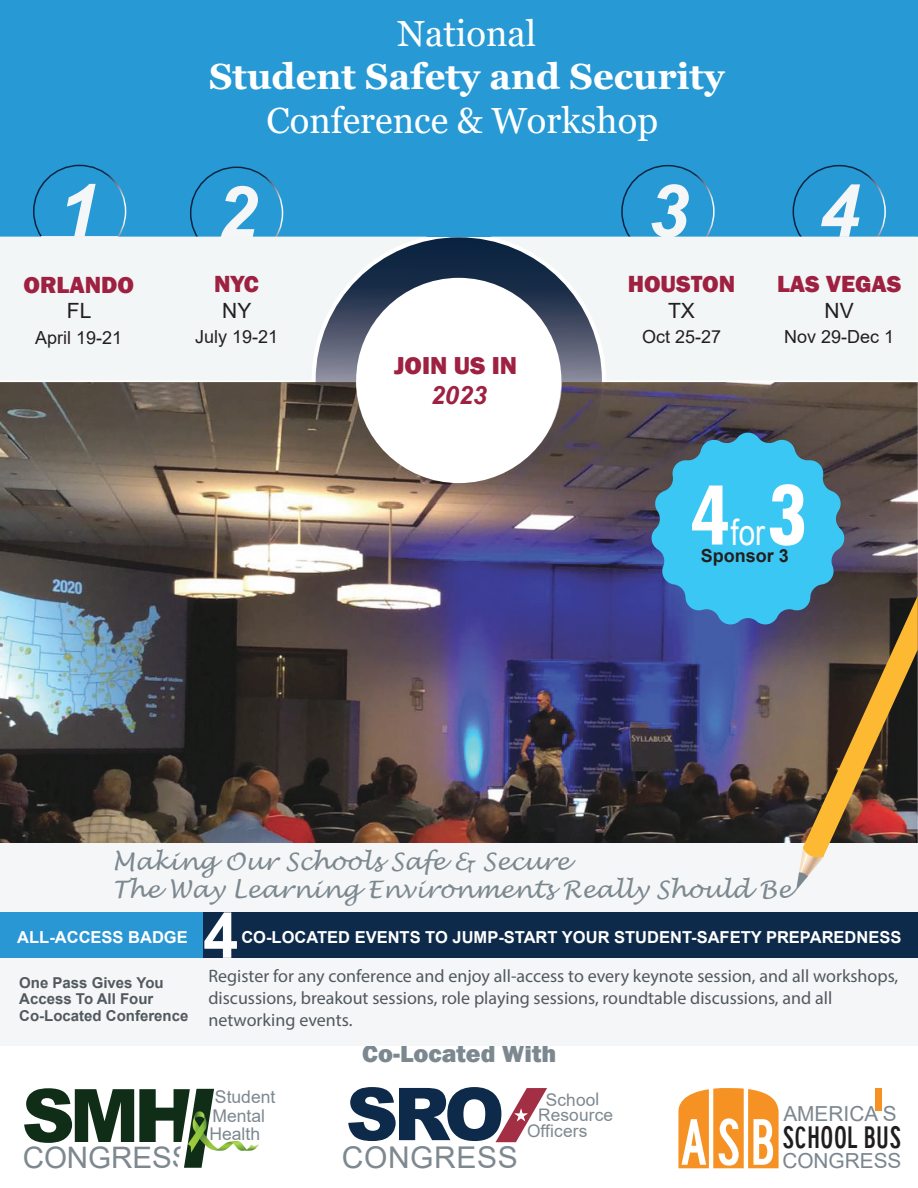
<style>
.page{position:relative;width:918px;height:1188px;background:#fff}
.page>*{position:absolute;margin:0;border:0;box-sizing:border-box;transform-origin:0 0}
.t1{font:700 condensed 96.75px "Tw Cen";color:#fff}
.t2{font:900 73.8px "Arial";color:#102e17}
.t3{font:italic 700 73.35px "Arial";color:#f4f6f7}
.t4{font:900 72.9px "Arial";color:#0e2a4a}
.t5{font:68.1px "Highway Gothic Condensed";color:#fff}
.t6{font:700 63.3px "Arial";color:#fff}
.t7{font:36.3px "Georgia";color:#fff}
.t8{font:700 36.3px "Georgia";color:#fff}
.t9{font:36.15px "Arial Narrow";color:#fff}
.t10{font:32.25px "Highway Gothic Condensed";color:#201d1e;scale:1.04 1}
.t11{font:30px "Arial";letter-spacing:.02em;color:#7d888f}
.t12{font:29.55px "Arial";letter-spacing:-.005em;color:#7d888f}
.t13{font:800 25.2px "Franklin Gothic";color:#7c888f}
.t14{font:800 25.2px "Franklin Gothic";color:#9e2141}
.t15{font:italic 700 25.2px "Arial";color:#9e2141}
.t16{font:italic 24px/28.8px "Lucida Handwriting";color:#7c888f}
.t17{font:800 24px "Franklin Gothic";color:#9e2141}
.t18{font:21px "Arial";color:#231f20}
.t19{font:20.7px "Arial";color:#7d878f}
.t20{font:20.7px "Arial";color:#7c868e}
.t21{font:18px/21.6px "Myriad Pro";color:#52595e}
.t22{font:18px "Arial";color:#231f20}
.t23{font:700 18px "Arial";color:#231f20}
.t24{font:17.55px/18.3px "Arial";color:#7d888f}
.t25{font:17.4px "Arial";letter-spacing:.01em;color:#7d888f}
.t26{font:700 16.5px "Arial";color:#fff}
.t27{font:700 15px/16.5px "Arial";color:#52595e}
</style>
<div class="page">
<div style="left:316px;top:237px;width:286px;height:287px;border:40px solid #fff;border-radius:50%"></div>
<img style="left:0;top:382px;width:918px;height:461px">
<div style="left:0;top:0;width:918px;height:237px;background:#2799d5"></div>
<div style="left:0;top:912px;width:918px;height:46px;background:#0e2a4a"></div>
<div style="left:190px;top:167px;width:93px;height:93px;border:2px solid #fff;border-radius:50%"></div>
<div style="left:33px;top:165px;width:93px;height:93px;border:2px solid #fff;border-radius:50%"></div>
<div style="left:621px;top:165px;width:94px;height:93px;border:2px solid #fff;border-radius:50%"></div>
<div style="left:793px;top:165px;width:93px;height:93px;border:2px solid #fff;border-radius:50%"></div>
<svg style="left:0;top:237px;width:427px;height:143px;fill:#f3f6f6"></svg>
<svg style="left:490px;top:237px;width:427px;height:143px;fill:#f3f6f6"></svg>
<div style="left:0;top:912px;width:203px;height:46px;background:#2997d4"></div>
<div style="left:0;top:843px;width:918px;height:69px;background:#f4f6f7"></div>
<div style="left:0;top:958px;width:918px;height:87px;background:#f4f6f7"></div>
<svg style="left:496px;top:1088px;width:51px;height:54px"></svg>
<svg style="left:184px;top:1089px;width:75px;height:79px"></svg>
<svg style="left:678px;top:1088px;width:101px;height:80px;background:#f7a143"></svg>
<div style="left:876px;top:1088px;width:6px;height:23px;background:#f69223"></div>
<svg style="left:649px;top:431px;width:269px;height:458px;background:#617885"></svg>
<h3 class="t7" style="left:397px;top:11px;width:141px">National</h3>
<h3 class="t8" style="left:209px;top:54px;width:517px">Student Safety and Security</h3>
<h3 class="t7" style="left:267px;top:99px;width:393px">Conference &amp; Workshop</h3>
<h3 class="t3" style="left:58px;top:162px;width:42px">1</h3>
<h3 class="t3" style="left:216px;top:164px;width:42px">2</h3>
<h3 class="t3" style="left:648px;top:162px;width:42px">3</h3>
<h3 class="t3" style="left:819px;top:162px;width:42px">4</h3>
<h3 class="t17" style="left:23px;top:269px;width:112px">ORLANDO</h3>
<p class="t18" style="left:67px;top:296px;width:26px">FL</p>
<p class="t22" style="left:35px;top:325px;width:89px">April 19-21</p>
<h3 class="t17" style="left:214px;top:268px;width:46px">NYC</h3>
<p class="t18" style="left:222px;top:296px;width:31px">NY</p>
<p class="t22" style="left:195px;top:324px;width:85px">July 19-21</p>
<h3 class="t14" style="left:394px;top:349px;width:125px">JOIN US IN</h3>
<h3 class="t15" style="left:431px;top:379px;width:58px">2023</h3>
<h3 class="t17" style="left:628px;top:268px;width:109px">HOUSTON</h3>
<p class="t18" style="left:668px;top:296px;width:28px">TX</p>
<p class="t22" style="left:642px;top:324px;width:81px">Oct 25-27</p>
<h3 class="t17" style="left:777px;top:268px;width:126px">LAS VEGAS</h3>
<p class="t18" style="left:825px;top:296px;width:31px">NV</p>
<p class="t22" style="left:784px;top:324px;width:112px">Nov 29-Dec 1</p>
<h1 class="t1" style="left:688px;top:456px;width:121px">4 3</h1>
<p class="t23" style="left:701px;top:543px;width:90px">Sponsor 3</p>
<h3 class="t9" style="left:731px;top:505px;width:36px">for</h3>
<h3 class="t16" style="left:112px;top:847px;width:680px">Making Our Schools Safe &amp; Secure<br>The Way Learning Environments Really Should Be</h3>
<p class="t26" style="left:17px;top:925px;width:172px">ALL-ACCESS BADGE</p>
<h3 class="t6" style="left:203px;top:891px;width:37px">4</h3>
<p class="t26" style="left:241px;top:925px;width:662px">CO-LOCATED EVENTS TO JUMP-START YOUR STUDENT-SAFETY PREPAREDNESS</p>
<p class="t27" style="left:19px;top:974px;width:171px">One Pass Gives You<br>Access To All Four<br>Co-Located Conference</p>
<p class="t21" style="left:208px;top:965px;width:691px">Register for any conference and enjoy all-access to every keynote session, and all workshops, discussions, breakout sessions, role playing sessions, roundtable discussions, and all networking events.</p>
<h2 class="t2" style="left:22px;top:1062px;width:175px">SMH</h2>
<h3 class="t12" style="left:23px;top:1138px;width:170px">CONGRESS</h3>
<p class="t24" style="left:212px;top:1088px;width:64px">Student<br>Mental</p>
<p class="t24" style="left:209px;top:1125px;width:52px">Health</p>
<h3 class="t13" style="left:362px;top:1038px;width:196px">Co-Located With</h3>
<h3 class="t4" style="left:346px;top:1061px;width:160px">SRO</h3>
<h3 class="t11" style="left:342px;top:1137px;width:177px">CONGRESS</h3>
<p class="t25" style="left:546px;top:1088px;width:55px">School</p>
<p class="t25" style="left:538px;top:1103px;width:77px">Resource</p>
<p class="t25" style="left:527px;top:1119px;width:62px">Officers</p>
<h3 class="t5" style="left:680px;top:1106px;width:97px">ASB</h3>
<p class="t19" style="left:783px;top:1100px;width:115px">AMERICA S</p>
<h3 class="t10" style="left:782px;top:1120px;width:116px">SCHOOL BUS</h3>
<p class="t20" style="left:782px;top:1146px;width:121px">CONGRESS</p>
</div>
